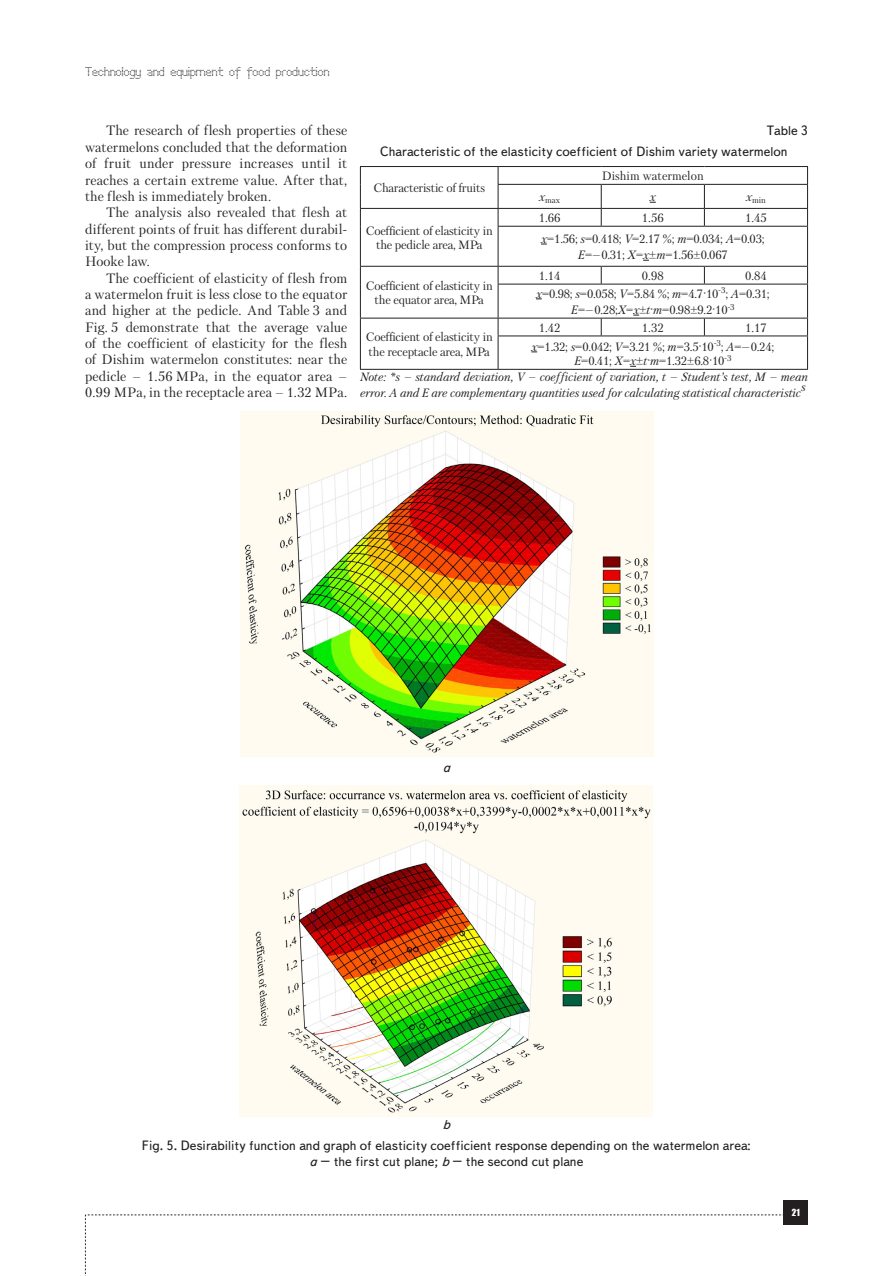
<style>
.page{position:relative;width:893px;height:1276px;background:#fff}
.page>*{position:absolute;margin:0;border:0;box-sizing:border-box;transform-origin:0 0}
.Text__англ{font:13.5px/16.4px "Petersburg C";letter-spacing:.005em;color:#231f20;text-align:justify}
.Рисунок{font:13.5px/16.2px "Text Book C";color:#231f20;text-align:center}
.Таблица_название{font:13.5px "Text Book C";color:#231f20}
.Таблица{font:13.5px "Text Book C";color:#231f20}
.Рисунок-2{font:italic 13.5px "Text Book C";color:#231f20}
.Сама_табл_англ{font:12px/14.4px "Petersburg C";letter-spacing:-.02em;color:#231f20;text-align:center}
.Text__англ-2{font:italic 12px/16.4px "Petersburg C";color:#231f20}
.t1{font:12px "Perfo";letter-spacing:.015em;color:#231f20}
.Сама_табл_англ-2{font:12px "Petersburg C";color:#231f20}
.Сама_табл_англ-3{font:italic 12px "Petersburg C";color:#231f20}
.t2{font:9px "Impact";color:#fff}
.Сама_табл_англ-4{font:8.4px "Petersburg C";color:#231f20}
.s1{font-style:italic}
.s2{font-size:13.5px}
.s3{font-family:"Times New Roman"}
</style>
<div class="page">
<svg style="left:85px;top:1214px;width:699px;height:62px"></svg>
<div style="left:784px;top:1200px;width:24px;height:24px;background:#231f20"></div>
<img style="left:241px;top:411px;width:412px;height:346px">
<img style="left:240px;top:785px;width:412px;height:331px">
<hr style="left:360px;top:166px;width:138px;height:1px;background:#231f20">
<hr style="left:498px;top:166px;width:103px;height:1px;background:#231f20">
<hr style="left:601px;top:166px;width:103px;height:1px;background:#231f20">
<hr style="left:704px;top:166px;width:104px;height:1px;background:#231f20">
<hr style="left:498px;top:184px;width:103px;height:1px;background:#231f20">
<hr style="left:601px;top:184px;width:103px;height:1px;background:#231f20">
<hr style="left:704px;top:184px;width:104px;height:1px;background:#231f20">
<hr style="left:360px;top:208px;width:138px;height:1px;background:#231f20">
<svg style="left:360px;top:167px;width:1px;height:59px"></svg>
<hr style="left:498px;top:208px;width:103px;height:1px;background:#231f20">
<svg style="left:498px;top:167px;width:1px;height:59px"></svg>
<hr style="left:601px;top:208px;width:103px;height:1px;background:#231f20">
<svg style="left:601px;top:185px;width:1px;height:41px"></svg>
<hr style="left:704px;top:208px;width:104px;height:1px;background:#231f20">
<svg style="left:704px;top:185px;width:1px;height:41px"></svg>
<svg style="left:807px;top:167px;width:1px;height:59px"></svg>
<hr style="left:360px;top:226px;width:1px;height:40px;background:#231f20">
<hr style="left:498px;top:226px;width:103px;height:1px;background:#231f20">
<hr style="left:498px;top:227px;width:1px;height:39px;background:#231f20">
<hr style="left:601px;top:226px;width:103px;height:1px;background:#231f20">
<hr style="left:704px;top:226px;width:104px;height:1px;background:#231f20">
<hr style="left:807px;top:227px;width:1px;height:39px;background:#231f20">
<hr style="left:360px;top:266px;width:138px;height:1px;background:#231f20">
<svg style="left:360px;top:267px;width:1px;height:17px"></svg>
<hr style="left:498px;top:266px;width:103px;height:1px;background:#231f20">
<svg style="left:498px;top:267px;width:1px;height:17px"></svg>
<hr style="left:601px;top:266px;width:103px;height:1px;background:#231f20">
<svg style="left:601px;top:267px;width:1px;height:17px"></svg>
<hr style="left:704px;top:266px;width:104px;height:1px;background:#231f20">
<svg style="left:704px;top:267px;width:1px;height:17px"></svg>
<svg style="left:807px;top:267px;width:1px;height:17px"></svg>
<hr style="left:360px;top:284px;width:1px;height:34px;background:#231f20">
<hr style="left:498px;top:284px;width:103px;height:1px;background:#231f20">
<hr style="left:498px;top:284px;width:1px;height:34px;background:#231f20">
<hr style="left:601px;top:284px;width:103px;height:1px;background:#231f20">
<hr style="left:704px;top:284px;width:104px;height:1px;background:#231f20">
<hr style="left:807px;top:284px;width:1px;height:34px;background:#231f20">
<hr style="left:360px;top:318px;width:138px;height:1px;background:#231f20">
<svg style="left:360px;top:318px;width:1px;height:18px"></svg>
<hr style="left:498px;top:318px;width:103px;height:1px;background:#231f20">
<svg style="left:498px;top:318px;width:1px;height:17px"></svg>
<hr style="left:601px;top:318px;width:103px;height:1px;background:#231f20">
<svg style="left:601px;top:318px;width:1px;height:17px"></svg>
<hr style="left:704px;top:318px;width:104px;height:1px;background:#231f20">
<svg style="left:704px;top:318px;width:1px;height:17px"></svg>
<svg style="left:807px;top:318px;width:1px;height:17px"></svg>
<hr style="left:360px;top:336px;width:1px;height:33px;background:#231f20">
<hr style="left:498px;top:335px;width:103px;height:1px;background:#231f20">
<hr style="left:498px;top:336px;width:1px;height:33px;background:#231f20">
<hr style="left:601px;top:335px;width:103px;height:1px;background:#231f20">
<hr style="left:704px;top:335px;width:104px;height:1px;background:#231f20">
<hr style="left:807px;top:336px;width:1px;height:33px;background:#231f20">
<hr style="left:360px;top:369px;width:138px;height:1px;background:#231f20">
<hr style="left:498px;top:369px;width:103px;height:1px;background:#231f20">
<hr style="left:601px;top:369px;width:103px;height:1px;background:#231f20">
<hr style="left:704px;top:369px;width:104px;height:1px;background:#231f20">
<p class="t1" style="left:85px;top:65px;width:246px">Technology and equipment of food production</p>
<p class="Text__англ" style="left:85px;top:122px;width:264px;text-indent:21px">The research of flesh properties of these watermelons concluded that the deformation of fruit under pressure increases until it reaches a certain extreme value. After that, the flesh is immediately broken.</p>
<p class="Text__англ" style="left:85px;top:204px;width:264px;text-indent:21px">The analysis also revealed that flesh at different points of fruit has different durabil&shy;ity, but the compression process conforms to Hooke law.</p>
<p class="Text__англ" style="left:85px;top:270px;width:264px;text-indent:21px">The coefficient of elasticity of flesh from a watermelon fruit is less close to the equator and higher at the pedicle. And Table 3 and Fig. 5 demonstrate that the average value of the coefficient of elasticity for the flesh of Dishim watermelon constitutes: near the pedicle – 1.56 MPa, in the equator area – 0.99 MPa, in the receptacle area – 1.32 MPa.</p>
<p class="Таблица" style="left:767px;top:124px;width:43px">Table 3</p>
<p class="Таблица_название" style="left:380px;top:144px;width:409px">Characteristic of the elasticity coefficient of Dishim variety watermelon</p>
<p class="Сама_табл_англ" style="left:373px;top:181px;width:113px">Characteristic of fruits</p>
<p class="Сама_табл_англ-2" style="left:602px;top:169px;width:103px">Dishim watermelon</p>
<p class="Сама_табл_англ" style="left:366px;top:223px;width:129px">Coefficient of elasticity in the pedicle area, MPa</p>
<p class="Сама_табл_англ" style="left:366px;top:278px;width:129px">Coefficient of elasticity in the equator area, MPa</p>
<p class="Сама_табл_англ-4" style="left:539px;top:195px;width:23px"><sup>х</sup>max</p>
<p class="Сама_табл_англ-3" style="left:650px;top:190px;width:7px">x</p>
<p class="Сама_табл_англ-4" style="left:746px;top:195px;width:21px"><sup>х</sup>min</p>
<p class="Сама_табл_англ" style="left:539px;top:210px;width:23px">1.66</p>
<p class="Сама_табл_англ" style="left:642px;top:210px;width:23px">1.56</p>
<p class="Сама_табл_англ" style="left:745px;top:210px;width:23px">1.45</p>
<p class="Сама_табл_англ" style="left:541px;top:230px;width:225px;line-height:16.2px"><span class="s1">x</span>=1.56; <span class="s1">s</span>=0.418; <span class="s1">V</span>=2.17 %; <span class="s1">m</span>=0.034; <span class="s1">A</span>=0.03;<br><span class="s1">E</span>=<span class="s2">–</span>0.31; <span class="s1">X</span>=<span class="s1">x</span>±<span class="s1">m</span>=1.56±0.067</p>
<p class="Сама_табл_англ" style="left:539px;top:268px;width:23px">1.14</p>
<p class="Сама_табл_англ" style="left:642px;top:268px;width:23px">0.98</p>
<p class="Сама_табл_англ" style="left:745px;top:268px;width:23px">0.84</p>
<p class="Сама_табл_англ" style="left:536px;top:285px;width:235px;line-height:16.2px"><span class="s1">x</span>=0.98; <span class="s1">s</span>=0.058; <span class="s1">V</span>=5.84 %; <span class="s1">m</span>=4.7<span class="s3">·</span>10<sup>-3</sup>; <span class="s1">A</span>=0.31;<br><span class="s1">E</span>=<span class="s2">–</span>0.28;<span class="s1">X</span>=<span class="s1">x</span>±<span class="s1">t</span><span class="s3">·</span><span class="s1">m</span>=0.98±9.2<span class="s3">·</span>10<sup>-3</sup></p>
<p class="Сама_табл_англ" style="left:539px;top:320px;width:23px">1.42</p>
<p class="Сама_табл_англ" style="left:642px;top:320px;width:23px">1.32</p>
<p class="Сама_табл_англ" style="left:745px;top:320px;width:23px">1.17</p>
<p class="Сама_табл_англ" style="left:531px;top:339px;width:244px"><span class="s1">x</span>=1.32; <span class="s1">s</span>=0.042; <span class="s1">V</span>=3.21 %; <span class="s1">m</span>=3.5<span class="s3">·</span>10<sup>-3</sup>; <span class="s1">A</span>=<span class="s2">–</span>0.24;<br><span class="s1">E</span>=0.41; <span class="s1">X</span>=<span class="s1">x</span>±<span class="s1">t</span><span class="s3">·</span><span class="s1">m</span>=1.32±6.8<span class="s3">·</span>10<sup>-3</sup></p>
<p class="Text__англ-2" style="left:360px;top:368px;width:449px">Note: *s – standard deviation, V – coefficient of variation, t – Student’s test, M – mean error. А and Е are complementary quantities used for calculating statistical characteristic</p>
<p class="Сама_табл_англ" style="left:366px;top:330px;width:129px;text-align:left">Coefficient of elasticity in the receptacle area, MPa</p>
<p class="Text__англ-2" style="left:801px;top:379px;width:6px">s</p>
<p class="Рисунок-2" style="left:443px;top:759px;width:9px">а</p>
<p class="Рисунок-2" style="left:443px;top:1116px;width:9px">b</p>
<p class="Рисунок" style="left:142px;top:1137px;width:610px">Fig. 5. Desirability function and graph of elasticity coefficient response depending on the watermelon area: <span class="s1">a</span> – the first cut plane; <span class="s1">b</span> – the second cut plane</p>
<p class="t2" style="left:792px;top:1205px;width:9px">21</p>
</div>
